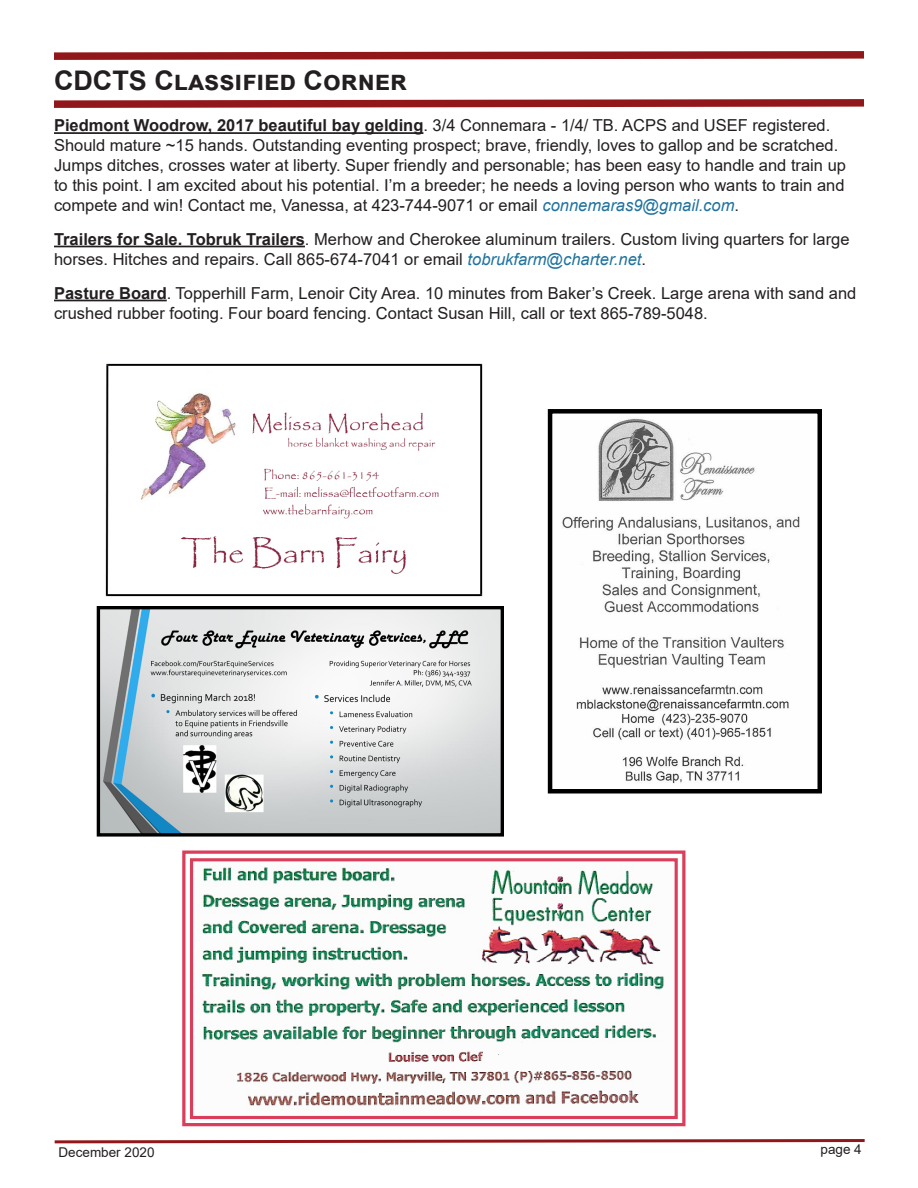
<style>
.page{position:relative;width:918px;height:1188px;background:#fff}
.page>*{position:absolute;margin:0;border:0;box-sizing:border-box;transform-origin:0 0}
.t1{font:700 27px "Arial";color:#231f20}
.t2{font:16.5px/19.8px "Arial";color:#231f20}
.t3{font:13.5px "Arial";color:#231f20}
.s1{font-weight:700}
.s2{font-style:italic;color:#1f739e}
</style>
<div class="page">
<svg style="left:54px;top:1139px;width:811px;height:5px"></svg>
<svg style="left:54px;top:99px;width:810px;height:9px;background:#a43d3f"></svg>
<hr style="left:54px;top:132px;width:369px;height:2px;background:#231f20">
<hr style="left:54px;top:246px;width:251px;height:1px;background:#231f20">
<hr style="left:54px;top:300px;width:113px;height:1px;background:#231f20">
<img style="left:202px;top:867px;width:462px;height:239px">
<div style="left:190px;top:858px;width:488px;height:261px;border:3px solid #db3e5b"></div>
<div style="left:182px;top:850px;width:503px;height:276px;border:3px solid #db3e5b"></div>
<img style="left:105px;top:363px;width:378px;height:234px">
<img style="left:101px;top:610px;width:399px;height:223px">
<div style="left:97px;top:606px;width:407px;height:231px;border:3px solid #000"></div>
<svg style="left:54px;top:51px;width:810px;height:9px;background:#a43d3f"></svg>
<img style="left:562px;top:418px;width:238px;height:366px">
<div style="left:548px;top:409px;width:274px;height:385px;border:4px solid #000"></div>
<p class="t1" style="left:54px;top:62px;width:348px">CDCTS Classified Corner</p>
<p class="t2" style="left:54px;top:116px;width:794px"><span class="s1">Piedmont Woodrow, 2017 beautiful bay gelding</span>. 3/4 Connemara - 1/4/ TB. ACPS and USEF registered.<br>Should mature ~15 hands. Outstanding eventing prospect; brave, friendly, loves to gallop and be scratched.<br>Jumps ditches, crosses water at liberty. Super friendly and personable; has been easy to handle and train up to this point. I am excited about his potential. I’m a breeder; he needs a loving person who wants to train and compete and win! Contact me, Vanessa, at 423-744-9071 or email <span class="s2">connemaras9@gmail.com</span>.</p>
<p class="t2" style="left:54px;top:229px;width:797px"><span class="s1">Trailers for Sale. Tobruk Trailers</span>. Merhow and Cherokee aluminum trailers. Custom living quarters for large horses. Hitches and repairs. Call 865-674-7041 or email <span class="s2">tobrukfarm@charter.net</span>.</p>
<p class="t2" style="left:54px;top:283px;width:804px"><span class="s1">Pasture Board</span>. Topperhill Farm, Lenoir City Area. 10 minutes from Baker’s Creek. Large arena with sand and crushed rubber footing. Four board fencing. Contact Susan Hill, call or text 865-789-5048.</p>
<p class="t3" style="left:58px;top:1143px;width:98px">December 2020</p>
<p class="t3" style="left:820px;top:1140px;width:43px">page 4</p>
</div>
